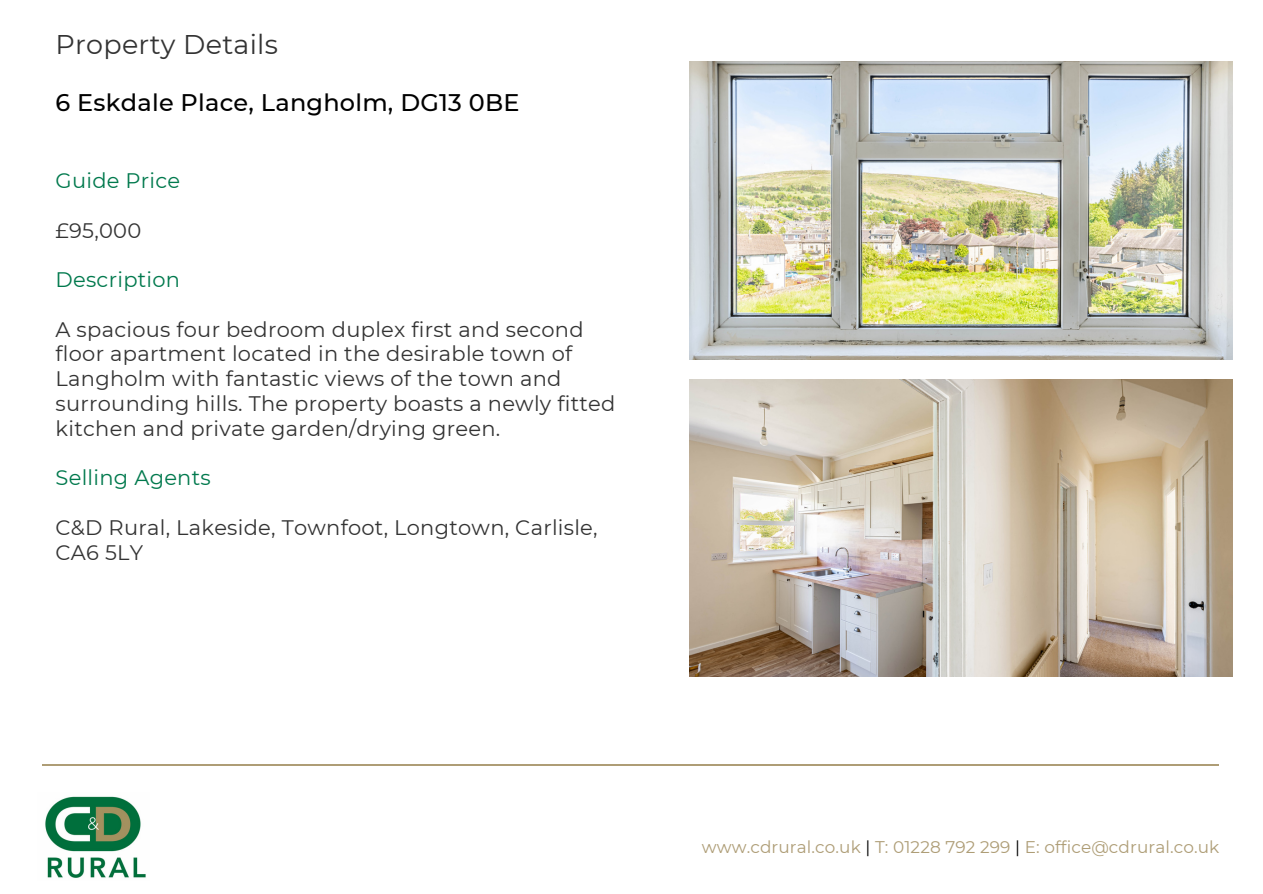
<style>
.page{position:relative;width:1263px;height:894px;background:#fff}
.page>*{position:absolute;margin:0;border:0;box-sizing:border-box;transform-origin:0 0}
.t1{font:27px "Montserrat";letter-spacing:.01em;color:#333}
.t2{font:500 24px "Montserrat";letter-spacing:.01em;color:#000}
.t3{font:21px/24.8px "Montserrat";letter-spacing:.015em;color:#333}
.t4{font:21px "Montserrat";letter-spacing:.015em;color:#00794d}
.t5{font:16.8px "Montserrat";letter-spacing:.005em;color:#ae9d76}
.s1{color:#000}
</style>
<div class="page">
<img style="left:689px;top:62px;width:544px;height:297px">
<img style="left:689px;top:379px;width:544px;height:297px">
<hr style="left:42px;top:764px;width:1176px;height:1px;background:#ae9d76">
<img style="left:45px;top:796px;width:101px;height:82px">
<p class="t1" style="left:56px;top:27px;width:224px">Property Details</p>
<p class="t2" style="left:56px;top:87px;width:466px">6 Eskdale Place, Langholm, DG13 0BE</p>
<p class="t4" style="left:56px;top:168px;width:126px">Guide Price</p>
<p class="t3" style="left:56px;top:218px;width:87px">£95,000</p>
<p class="t4" style="left:56px;top:267px;width:126px">Description</p>
<p class="t3" style="left:56px;top:316px;width:561px">A spacious four bedroom duplex first and second floor apartment located in the desirable town of Langholm with fantastic views of the town and surrounding hills. The property boasts a newly fitted kitchen and private garden/drying green.</p>
<p class="t4" style="left:56px;top:465px;width:157px">Selling Agents</p>
<p class="t3" style="left:56px;top:514px;width:544px">C&amp;D Rural, Lakeside, Townfoot, Longtown, Carlisle,<br>CA6 5LY</p>
<p class="t5" style="left:702px;top:836px;width:519px">www.cdrural.co.uk <span class="s1">|</span> T: 01228 792 299 <span class="s1">|</span> E: office@cdrural.co.uk</p>
</div>
